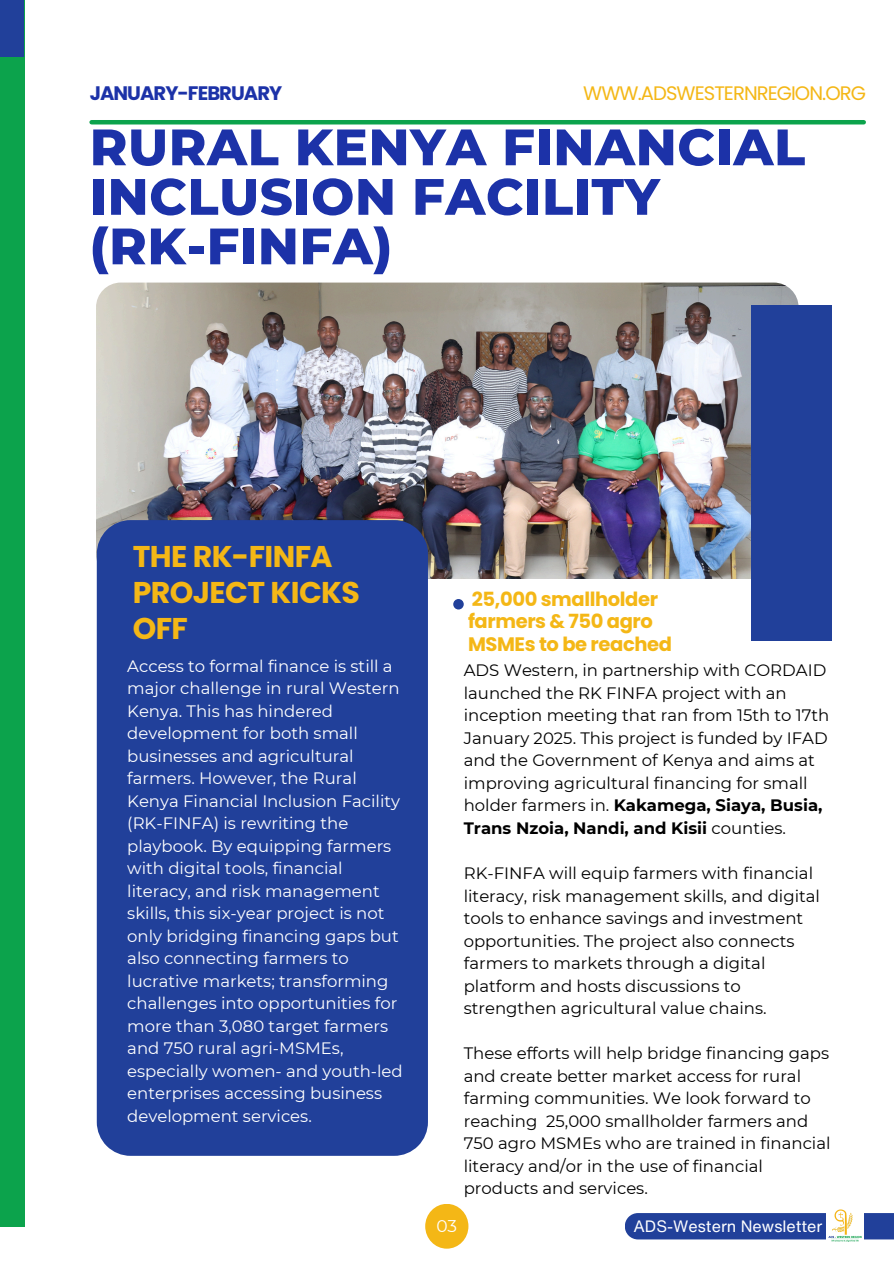
<style>
.page{position:relative;width:894px;height:1264px;background:#fff}
.page>*{position:absolute;margin:0;border:0;box-sizing:border-box;transform-origin:0 0}
.t1{font:800 51px/49.5px "Montserrat";letter-spacing:.01em;color:#1c32a8}
.t2{font:700 30px/36px "Poppins";letter-spacing:-.02em;color:#f4b716}
.t3{font:700 19.5px/22.5px "Poppins";letter-spacing:-.02em;color:#f4b716}
.t4{font:19.5px "Poppins";letter-spacing:-.05em;color:#f4b716}
.t5{font:700 19.5px "Poppins";letter-spacing:-.05em;color:#1c32a8}
.t6{font:16.95px "Montserrat";color:#fff}
.t7{font:16.5px/22.5px "Montserrat";color:#000}
.t8{font:16.5px/22.5px "Montserrat";color:#fff}
.t9{font:16.05px "Helvetica Now Text";color:#fff}
.s1{font-weight:700}
</style>
<div class="page">
<div style="left:0;top:0;width:24px;height:1226px;background:#0ca34c"></div>
<img style="left:96px;top:282px;width:702px;height:297px;border-radius:25px">
<div style="left:97px;top:520px;width:331px;height:635px;background:#21409a"></div>
<div style="left:453px;top:599px;width:10px;height:10px;background:#21409a;border-radius:50%"></div>
<div style="left:750px;top:305px;width:81px;height:336px;background:#21409a"></div>
<div style="left:0;top:0;width:24px;height:56px;background:#21409a"></div>
<hr style="left:92px;top:120px;width:771px;height:4px;background:#0ca34c">
<div style="left:625px;top:1213px;width:268px;height:26px;background:#21409a"></div>
<img style="left:826px;top:1209px;width:37px;height:33px">
<div style="left:425px;top:1203px;width:43px;height:45px;background:#f4b716;border-radius:50%"></div>
<p class="t5" style="left:90px;top:79px;width:194px">JANUARY-FEBRUARY</p>
<p class="t4" style="left:583px;top:79px;width:284px">WWW.ADSWESTERNREGION.ORG</p>
<h4 class="t1" style="left:90px;top:122px;width:716px">RURAL KENYA FINANCIAL<br>INCLUSION FACILITY (RK-FINFA)</h4>
<h2 class="t2" style="left:133px;top:539px;width:229px">THE RK-FINFA<br>PROJECT KICKS<br>OFF</h2>
<p class="t8" style="left:127px;top:654px;width:277px">Access to formal finance is still a major challenge in rural Western<br>Kenya. This has hindered development for both small businesses and agricultural farmers. However, the Rural<br>Kenya Financial Inclusion Facility (RK-FINFA) is rewriting the playbook. By equipping farmers with digital tools, financial literacy, and risk management skills, this six-year project is not only bridging financing gaps but also connecting farmers to lucrative markets; transforming challenges into opportunities for more than 3,080 target farmers and 750 rural agri-MSMEs, especially women- and youth-led enterprises accessing business development services.</p>
<h5 class="t3" style="left:468px;top:588px;width:205px">25,000 smallholder farmers &amp; 750 agro<br>MSMEs to be reached</h5>
<h1 class="t7" style="left:463px;top:659px;width:367px">ADS Western, in partnership with CORDAID launched the RK FINFA project with an inception meeting that ran from 15th to 17th January 2025. This project is funded by IFAD and the Government of Kenya and aims at improving agricultural financing for small holder farmers in. <span class="s1">Kakamega, Siaya, Busia, Trans Nzoia, Nandi, and Kisii</span> counties.</h1>
<p class="t7" style="left:463px;top:861px;width:358px">RK-FINFA will equip farmers with financial literacy, risk management skills, and digital tools to enhance savings and investment opportunities. The project also connects farmers to markets through a digital platform and hosts discussions to strengthen agricultural value chains.</p>
<p class="t7" style="left:463px;top:1041px;width:368px">These efforts will help bridge financing gaps and create better market access for rural farming communities. We look forward to reaching 25,000 smallholder farmers and 750 agro MSMEs who are trained in financial literacy and/or in the use of financial products and services.</p>
<p class="t6" style="left:436px;top:1215px;width:22px">03</p>
<p class="t9" style="left:633px;top:1214px;width:190px">ADS-Western Newsletter</p>
</div>
